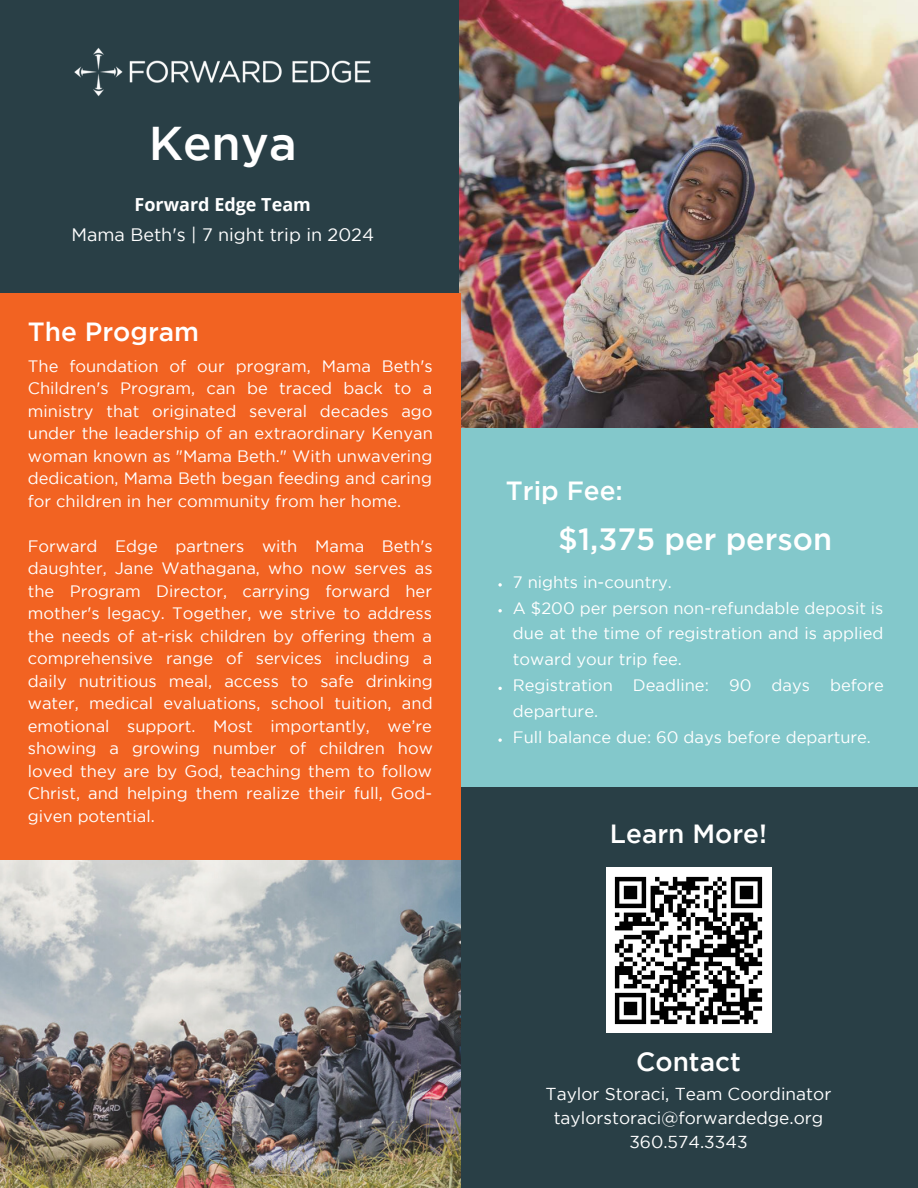
<style>
.page{position:relative;width:918px;height:1188px;background:#293f46}
.page>*{position:absolute;margin:0;border:0;box-sizing:border-box;transform-origin:0 0}
.t1{font:500 47.25px "Gotham";color:#fff}
.t2{font:500 30.75px "Gotham";color:#fff}
.t3{font:500 26.25px "Gotham";color:#fff}
.t4{font:18px "Gotham";color:#fff}
.t5{font:700 18px "Open Sans";color:#fff}
.t6{font:17.25px/23.5px "Gotham";color:#fff;text-align:center}
.t7{font:16.5px/22.5px "Gotham";color:#fff;text-align:justify}
</style>
<div class="page">
<div style="left:459px;top:362px;width:459px;height:424px;background:#83c8cb"></div>
<img style="left:459px;top:0;width:459px;height:427px">
<img style="left:0;top:859px;width:461px;height:329px">
<div style="left:0;top:293px;width:461px;height:566px;background:#f26322"></div>
<img style="left:74px;top:47px;width:297px;height:50px">
<svg style="left:498px;top:583px;width:4px;height:4px"></svg>
<svg style="left:498px;top:609px;width:4px;height:3px"></svg>
<svg style="left:498px;top:687px;width:4px;height:3px"></svg>
<svg style="left:498px;top:738px;width:4px;height:4px"></svg>
<div style="left:606px;top:868px;width:165px;height:165px;background:#fff"></div>
<svg style="left:614px;top:876px;width:149px;height:149px"></svg>
<h1 class="t1" style="left:149px;top:117px;width:149px">Kenya</h1>
<p class="t5" style="left:135px;top:192px;width:178px">Forward Edge Team</p>
<p class="t4" style="left:71px;top:225px;width:304px">Mama Beth's | 7 night trip in 2024</p>
<h3 class="t3" style="left:28px;top:317px;width:173px">The Program</h3>
<p class="t7" style="left:28px;top:354px;width:406px">The foundation of our program, Mama Beth's Children's Program, can be traced back to a ministry that originated several decades ago under the leadership of an extraordinary Kenyan woman known as "Mama Beth." With unwavering dedication, Mama Beth began feeding and caring for children in her community from her home.</p>
<p class="t7" style="left:28px;top:534px;width:407px">Forward Edge partners with Mama Beth's daughter, Jane Wathagana, who now serves as the Program Director, carrying forward her mother's legacy. Together, we strive to address the needs of at-risk children by offering them a comprehensive range of services including a daily nutritious meal, access to safe drinking water, medical evaluations, school tuition, and emotional support. Most importantly, we’re showing a growing number of children how loved they are by God, teaching them to follow Christ, and helping them realize their full, God&shy;given potential.</p>
<h3 class="t3" style="left:506px;top:476px;width:119px">Trip Fee:</h3>
<h2 class="t2" style="left:558px;top:522px;width:275px">$1,375 per person</h2>
<p class="t7" style="left:513px;top:569px;width:373px;line-height:25.8px;text-align:left">7 nights in-country.<br>A $200 per person non-refundable deposit is due at the time of registration and is applied toward your trip fee.<br>Registration Deadline: 90 days before departure.<br>Full balance due: 60 days before departure.</p>
<h3 class="t3" style="left:610px;top:819px;width:159px">Learn More!</h3>
<h3 class="t3" style="left:636px;top:1047px;width:106px">Contact</h3>
<p class="t6" style="left:546px;top:1082px;width:287px">Taylor Storaci, Team Coordinator taylorstoraci@forwardedge.org<br>360.574.3343</p>
</div>
